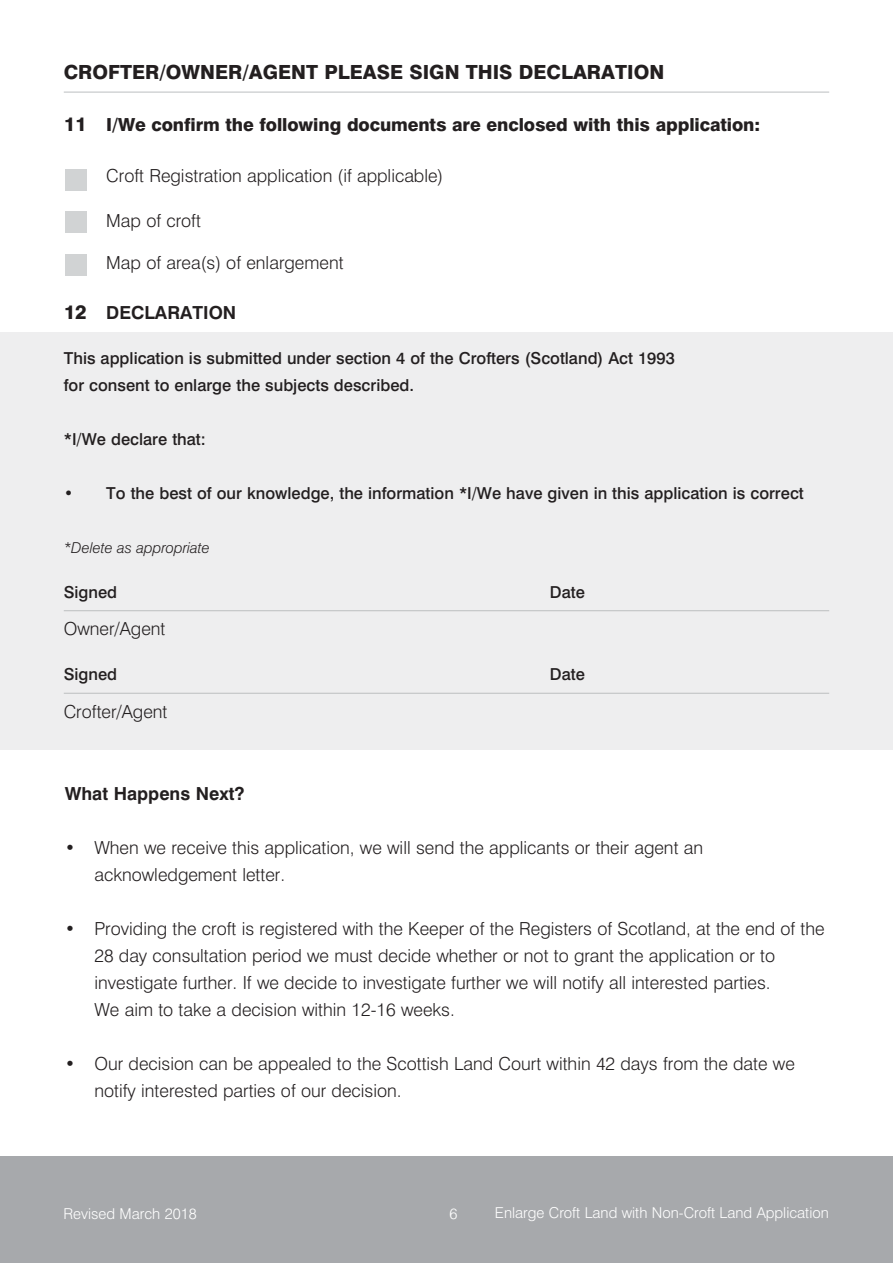
<style>
.page{position:relative;width:893px;height:1263px;background:#fff}
.page>*{position:absolute;margin:0;border:0;box-sizing:border-box;transform-origin:0 0}
.t1{font:800 19.5px "Swiss 721 BT";color:#231f20}
.t2{font:300 18px/27px "Swiss 721 BT";color:#231f20}
.t3{font:800 18px "Swiss 721 BT";letter-spacing:-.005em;color:#231f20}
.t4{font:700 18px "Swiss 721 BT";color:#231f20}
.t5{font:500 16.5px/27px "Swiss 721 BT";color:#231f20}
.t6{font:300 15px "Swiss 721 BT";color:#fff}
.t7{font:italic 300 15px "Swiss 721 BT";color:#231f20}
.s1{font-size:19.5px}
.s2{font-weight:800;font-size:19.5px}
</style>
<div class="page">
<div style="left:0;top:1157px;width:893px;height:106px;background:#a7a9ac"></div>
<hr style="left:64px;top:92px;width:765px;height:1px;background:#bcbec0">
<div style="left:0;top:332px;width:893px;height:418px;background:#eeeeef"></div>
<hr style="left:64px;top:610px;width:765px;height:1px;background:#bcbec0">
<hr style="left:64px;top:693px;width:765px;height:1px;background:#bcbec0">
<div style="left:65px;top:169px;width:22px;height:21px;background:#d1d3d4"></div>
<div style="left:65px;top:212px;width:22px;height:21px;background:#d1d3d4"></div>
<div style="left:65px;top:255px;width:22px;height:21px;background:#d1d3d4"></div>
<p class="t1" style="left:64px;top:60px;width:602px">CROFTER/OWNER/AGENT PLEASE SIGN THIS DECLARATION</p>
<p class="t3" style="left:64px;top:114px;width:698px"><span class="s1">11</span> I/We confirm the following documents are enclosed with this application:</p>
<p class="t2" style="left:106px;top:162px;width:338px">Croft Registration application (if applicable)</p>
<p class="t2" style="left:106px;top:207px;width:96px">Map of croft</p>
<p class="t2" style="left:106px;top:249px;width:239px">Map of area(s) of enlargement</p>
<p class="t4" style="left:64px;top:301px;width:174px"><span class="s2">12</span> DECLARATION</p>
<p class="t5" style="left:64px;top:344px;width:613px">This application is submitted under section 4 of the Crofters (Scotland) Act 1993 for consent to enlarge the subjects described.</p>
<p class="t5" style="left:64px;top:425px;width:144px">*I/We declare that:</p>
<p class="t5" style="left:64px;top:479px;width:741px">• To the best of our knowledge, the information *I/We have given in this application is correct</p>
<p class="t7" style="left:64px;top:538px;width:148px">*Delete as appropriate</p>
<p class="t5" style="left:64px;top:578px;width:55px">Signed</p>
<p class="t5" style="left:550px;top:578px;width:36px">Date</p>
<p class="t2" style="left:64px;top:615px;width:103px">Owner/Agent</p>
<p class="t5" style="left:64px;top:661px;width:55px">Signed</p>
<p class="t5" style="left:550px;top:661px;width:36px">Date</p>
<p class="t2" style="left:64px;top:697px;width:105px">Crofter/Agent</p>
<p class="t4" style="left:65px;top:783px;width:181px">What Happens Next?</p>
<p class="t2" style="left:94px;top:834px;width:610px;text-indent:-30px">• When we receive this application, we will send the applicants or their agent an acknowledgement letter.</p>
<p class="t2" style="left:94px;top:915px;width:732px;text-indent:-30px">• Providing the croft is registered with the Keeper of the Registers of Scotland, at the end of the 28 day consultation period we must decide whether or not to grant the application or to investigate further. If we decide to investigate further we will notify all interested parties.<br>We aim to take a decision within 12-16 weeks.</p>
<p class="t2" style="left:94px;top:1050px;width:702px;text-indent:-30px">• Our decision can be appealed to the Scottish Land Court within 42 days from the date we notify interested parties of our decision.</p>
<p class="t6" style="left:64px;top:1204px;width:135px">Revised March 2018</p>
<p class="t6" style="left:449px;top:1204px;width:9px">6</p>
<p class="t6" style="left:495px;top:1203px;width:335px">Enlarge Croft Land with Non-Croft Land Application</p>
</div>
